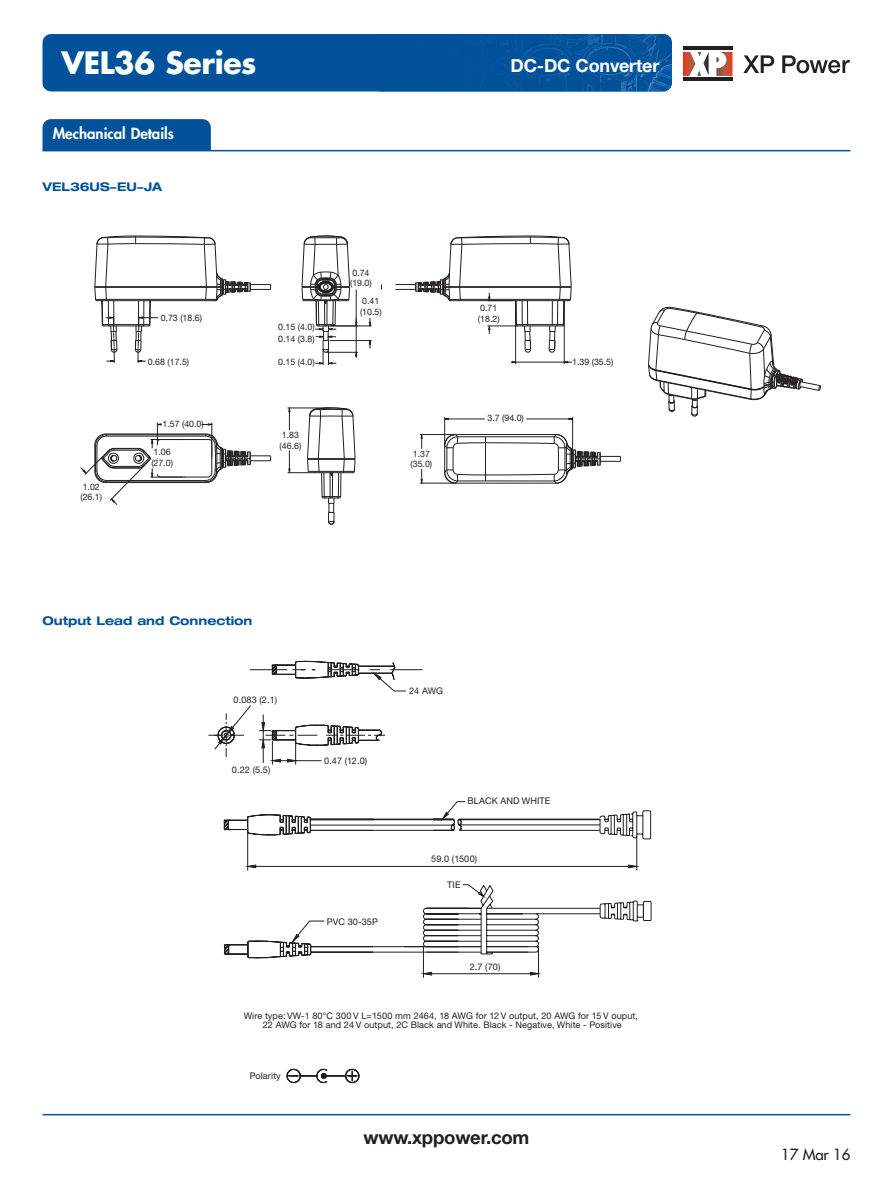
<style>
.page{position:relative;width:893px;height:1187px;background:#fff}
.page>*{position:absolute;margin:0;border:0;box-sizing:border-box;transform-origin:0 0}
.t1{font:700 30px "Futura LT";letter-spacing:-.015em;color:#fff}
.t2{font:700 18.6px "Helvetica Neue LT";letter-spacing:-.01em;color:#231f20}
.t3{font:700 18px "Helvetica Neue LT";letter-spacing:-.01em;color:#fff}
.t4{font:800 15px "Futura LT";color:#fff}
.t5{font:15px "Futura LT";letter-spacing:-.01em;color:#231f20}
.t6{font:700 expanded 12px "Helvetica Neue LT";color:#01529a}
.t7{font:9.15px/8.4px "Helvetica Neue CE";letter-spacing:.01em;color:#231f20;text-align:center}
.t8{font:8.85px/10.6px "Helvetica Neue LT";color:#231f20}
</style>
<div class="page">
<hr style="left:43px;top:1113px;width:807px;height:2px;background:#01529a">
<svg style="left:743px;top:55px;width:31px;height:18px"></svg>
<svg style="left:782px;top:55px;width:68px;height:18px"></svg>
<hr style="left:683px;top:47px;width:49px;height:3px;background:#231f20">
<svg style="left:683px;top:52px;width:26px;height:24px"></svg>
<svg style="left:716px;top:52px;width:16px;height:24px"></svg>
<hr style="left:683px;top:78px;width:49px;height:3px;background:#231f20">
<div style="left:43px;top:34px;width:629px;height:57px;background:#01529a;border-radius:9px"></div>
<img style="left:494px;top:34px;width:178px;height:57px">
<div style="left:43px;top:119px;width:168px;height:31px;background:#01529a"></div>
<hr style="left:43px;top:150px;width:807px;height:1px;background:#01529a">
<svg style="left:648px;top:307px;width:173px;height:110px"></svg>
<hr style="left:420px;top:483px;width:34px;height:1px;background:#231f20">
<hr style="left:420px;top:434px;width:34px;height:1px;background:#231f20">
<svg style="left:420px;top:434px;width:3px;height:14px"></svg>
<svg style="left:420px;top:469px;width:3px;height:15px"></svg>
<svg style="left:441px;top:417px;width:180px;height:67px"></svg>
<svg style="left:94px;top:236px;width:177px;height:126px"></svg>
<hr style="left:330px;top:340px;width:41px;height:1px;background:#231f20">
<hr style="left:330px;top:325px;width:41px;height:1px;background:#231f20">
<svg style="left:369px;top:318px;width:2px;height:9px"></svg>
<svg style="left:369px;top:341px;width:2px;height:7px"></svg>
<svg style="left:301px;top:236px;width:57px;height:129px"></svg>
<svg style="left:288px;top:407px;width:68px;height:117px"></svg>
<hr style="left:512px;top:362px;width:55px;height:1px;background:#231f20">
<hr style="left:564px;top:302px;width:1px;height:61px;background:#231f20">
<hr style="left:515px;top:302px;width:1px;height:61px;background:#231f20">
<svg style="left:561px;top:361px;width:11px;height:2px"></svg>
<svg style="left:395px;top:236px;width:177px;height:117px"></svg>
<hr style="left:160px;top:476px;width:49px;height:1px;background:#231f20">
<hr style="left:106px;top:480px;width:100px;height:1px;background:#231f20">
<hr style="left:106px;top:481px;width:100px;height:1px;background:#231f20">
<hr style="left:106px;top:482px;width:100px;height:1px;background:#231f20">
<hr style="left:106px;top:433px;width:100px;height:1px;background:#231f20">
<hr style="left:106px;top:434px;width:100px;height:1px;background:#231f20">
<hr style="left:106px;top:436px;width:100px;height:1px;background:#231f20">
<hr style="left:160px;top:439px;width:49px;height:1px;background:#231f20">
<hr style="left:211px;top:423px;width:1px;height:33px;background:#231f20">
<svg style="left:202px;top:423px;width:11px;height:3px"></svg>
<svg style="left:205px;top:433px;width:66px;height:50px"></svg>
<svg style="left:80px;top:423px;width:82px;height:82px"></svg>
<svg style="left:208px;top:735px;width:443px;height:186px"></svg>
<svg style="left:600px;top:801px;width:51px;height:38px"></svg>
<hr style="left:423px;top:945px;width:1px;height:32px;background:#231f20">
<hr style="left:538px;top:945px;width:1px;height:32px;background:#231f20">
<hr style="left:432px;top:973px;width:98px;height:1px;background:#231f20">
<svg style="left:424px;top:971px;width:8px;height:4px"></svg>
<svg style="left:530px;top:971px;width:8px;height:4px"></svg>
<svg style="left:214px;top:664px;width:386px;height:281px"></svg>
<svg style="left:259px;top:714px;width:126px;height:50px"></svg>
<svg style="left:224px;top:814px;width:87px;height:5px"></svg>
<div style="left:358px;top:666px;width:36px;height:1px;border:1px solid #231f20"></div>
<div style="left:358px;top:673px;width:35px;height:1px;border:1px solid #231f20"></div>
<svg style="left:272px;top:661px;width:87px;height:17px"></svg>
<svg style="left:224px;top:954px;width:87px;height:4px"></svg>
<svg style="left:224px;top:819px;width:376px;height:135px"></svg>
<svg style="left:287px;top:1068px;width:73px;height:16px"></svg>
<svg style="left:214px;top:705px;width:37px;height:52px"></svg>
<h1 class="t1" style="left:61px;top:43px;width:197px">VEL36 Series</h1>
<h3 class="t4" style="left:53px;top:124px;width:123px">Mechanical Details</h3>
<h3 class="t6" style="left:43px;top:179px;width:121px">VEL36US-EU-JA</h3>
<p class="t8" style="left:80px;top:481px;width:23px">1.02 (26.1)</p>
<p class="t8" style="left:161px;top:313px;width:43px">0.73 (18.6)</p>
<p class="t8" style="left:148px;top:356px;width:43px">0.68 (17.5)</p>
<p class="t8" style="left:162px;top:418px;width:43px">1.57 (40.0)</p>
<p class="t8" style="left:151px;top:446px;width:23px">1.06 (27.0)</p>
<p class="t8" style="left:278px;top:321px;width:38px;line-height:12.1px">0.15 (4.0)<br>0.14 (3.8)</p>
<p class="t8" style="left:278px;top:357px;width:38px">0.15 (4.0)</p>
<p class="t8" style="left:280px;top:429px;width:23px">1.83 (46.6)</p>
<p class="t8" style="left:350px;top:267px;width:23px">0.74 (19.0)</p>
<p class="t8" style="left:360px;top:295px;width:23px">0.41 (10.5)</p>
<p class="t8" style="left:411px;top:448px;width:23px">1.37 (35.0)</p>
<h3 class="t3" style="left:511px;top:54px;width:150px">DC-DC Converter</h3>
<p class="t8" style="left:478px;top:302px;width:23px">0.71 (18.2)</p>
<p class="t8" style="left:572px;top:357px;width:43px">1.39 (35.5)</p>
<p class="t8" style="left:487px;top:413px;width:38px">3.7 (94.0)</p>
<h3 class="t6" style="left:43px;top:612px;width:211px">Output Lead and Connection</h3>
<p class="t7" style="left:234px;top:696px;width:45px">0.083 (2.1)</p>
<p class="t7" style="left:232px;top:765px;width:40px">0.22 (5.5)</p>
<p class="t7" style="left:324px;top:756px;width:45px">0.47 (12.0)</p>
<p class="t7" style="left:327px;top:917px;width:52px">PVC 30-35P</p>
<p class="t7" style="left:409px;top:687px;width:36px">24 AWG</p>
<p class="t7" style="left:467px;top:796px;width:85px">BLACK AND WHITE</p>
<p class="t7" style="left:431px;top:854px;width:48px">59.0 (1500)</p>
<p class="t7" style="left:447px;top:880px;width:15px">TIE</p>
<p class="t7" style="left:470px;top:962px;width:32px">2.7 (70)</p>
<p class="t7" style="left:244px;top:1011px;width:396px">Wire type: VW-1 80°C 300 V L=1500 mm 2464, 18 AWG for 12 V output, 20 AWG for 15 V ouput,<br>22 AWG for 18 and 24 V output, 2C Black and White. Black - Negative, White - Positive</p>
<p class="t7" style="left:250px;top:1071px;width:33px">Polarity</p>
<h2 class="t2" style="left:363px;top:1125px;width:167px">www.xppower.com</h2>
<h3 class="t5" style="left:781px;top:1144px;width:71px">17 Mar 16</h3>
</div>
